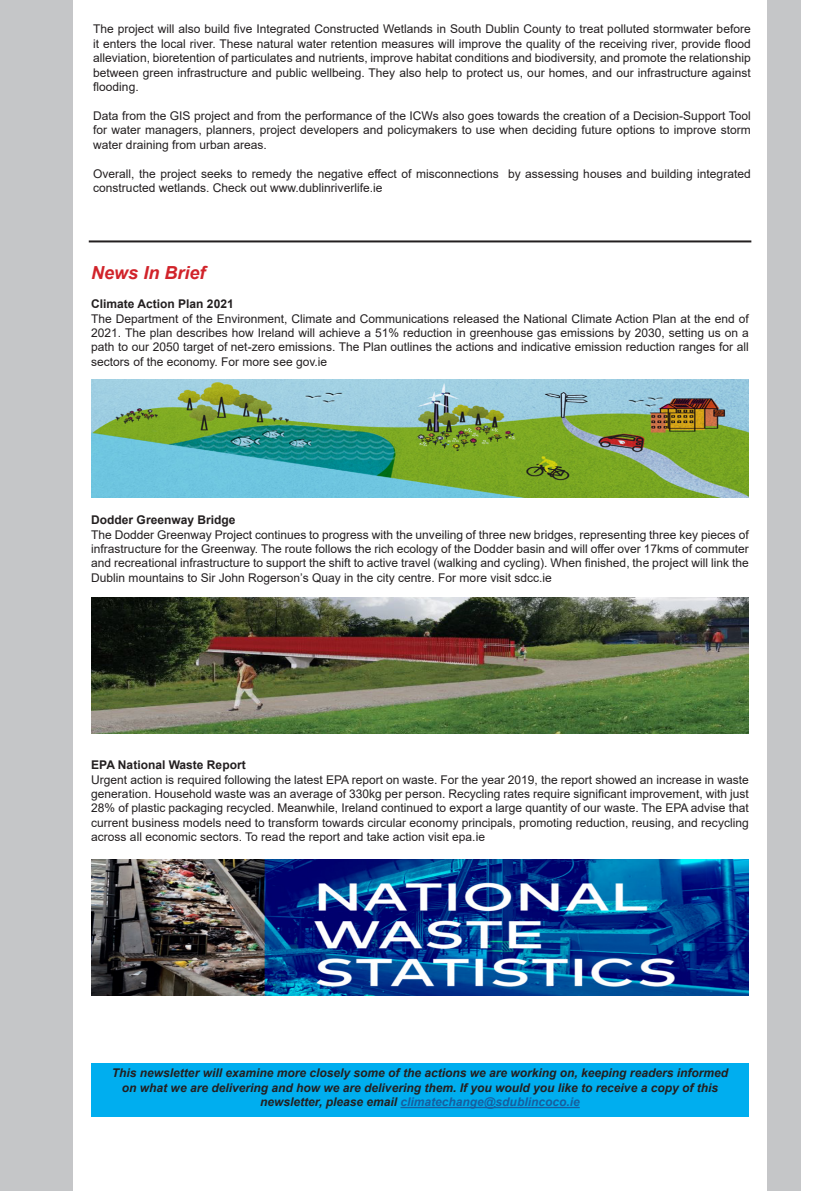
<style>
.page{position:relative;width:840px;height:1191px;background:#fff}
.page>*{position:absolute;margin:0;border:0;box-sizing:border-box;transform-origin:0 0}
.t1{font:italic 700 18px "Arial";color:#d1232a}
.t2{font:12px/14.4px "Arial";color:#231f20;text-align:justify}
.t3{font:italic 700 12px/14.4px "Arial";color:#231f20;text-align:center}
.t4{font:700 12px "Arial";color:#231f20}
.s1{color:#175d9e}
</style>
<div class="page">
<div style="left:0;top:0;width:799px;height:1191px;background:#c5c6c8"></div>
<div style="left:73px;top:0;width:693px;height:1191px;background:#fff"></div>
<div style="left:91px;top:1063px;width:657px;height:53px;background:#00aeef"></div>
<hr style="left:400px;top:1107px;width:179px;height:1px;background:#175d9e">
<hr style="left:89px;top:240px;width:662px;height:2px;background:#231f20">
<img style="left:91px;top:379px;width:657px;height:118px">
<img style="left:91px;top:597px;width:657px;height:136px">
<img style="left:92px;top:859px;width:656px;height:136px">
<p class="t2" style="left:93px;top:22px;width:658px">The project will also build five Integrated Constructed Wetlands in South Dublin County to treat polluted stormwater before it enters the local river. These natural water retention measures will improve the quality of the receiving river, provide flood alleviation, bioretention of particulates and nutrients, improve habitat conditions and biodiversity, and promote the relationship between green infrastructure and public wellbeing. They also help to protect us, our homes, and our infrastructure against flooding.</p>
<p class="t2" style="left:93px;top:108px;width:658px">Data from the GIS project and from the performance of the ICWs also goes towards the creation of a Decision-Support Tool for water managers, planners, project developers and policymakers to use when deciding future options to improve storm water draining from urban areas.</p>
<p class="t2" style="left:93px;top:166px;width:658px">Overall, the project seeks to remedy the negative effect of misconnections by assessing houses and building integrated constructed wetlands. Check out www.dublinriverlife.ie</p>
<p class="t1" style="left:91px;top:261px;width:116px">News In Brief</p>
<p class="t4" style="left:91px;top:295px;width:144px">Climate Action Plan 2021</p>
<p class="t2" style="left:91px;top:311px;width:658px">The Department of the Environment, Climate and Communications released the National Climate Action Plan at the end of 2021. The plan describes how Ireland will achieve a 51% reduction in greenhouse gas emissions by 2030, setting us on a path to our 2050 target of net-zero emissions. The Plan outlines the actions and indicative emission reduction ranges for all sectors of the economy. For more see gov.ie</p>
<p class="t4" style="left:91px;top:511px;width:146px">Dodder Greenway Bridge</p>
<p class="t2" style="left:91px;top:527px;width:658px">The Dodder Greenway Project continues to progress with the unveiling of three new bridges, representing three key pieces of infrastructure for the Greenway. The route follows the rich ecology of the Dodder basin and will offer over 17kms of commuter and recreational infrastructure to support the shift to active travel (walking and cycling). When finished, the project will link the Dublin mountains to Sir John Rogerson’s Quay in the city centre. For more visit sdcc.ie</p>
<p class="t4" style="left:91px;top:756px;width:156px">EPA National Waste Report</p>
<p class="t2" style="left:91px;top:772px;width:658px">Urgent action is required following the latest EPA report on waste. For the year 2019, the report showed an increase in waste generation. Household waste was an average of 330kg per person. Recycling rates require significant improvement, with just 28% of plastic packaging recycled. Meanwhile, Ireland continued to export a large quantity of our waste. The EPA advise that current business models need to transform towards circular economy principals, promoting reduction, reusing, and recycling across all economic sectors. To read the report and take action visit epa.ie</p>
<p class="t3" style="left:112px;top:1066px;width:617px">This newsletter will examine more closely some of the actions we are working on, keeping readers informed on what we are delivering and how we are delivering them. If you would you like to receive a copy of this newsletter, please email <span class="s1">climatechange@sdublincoco.ie</span></p>
</div>
